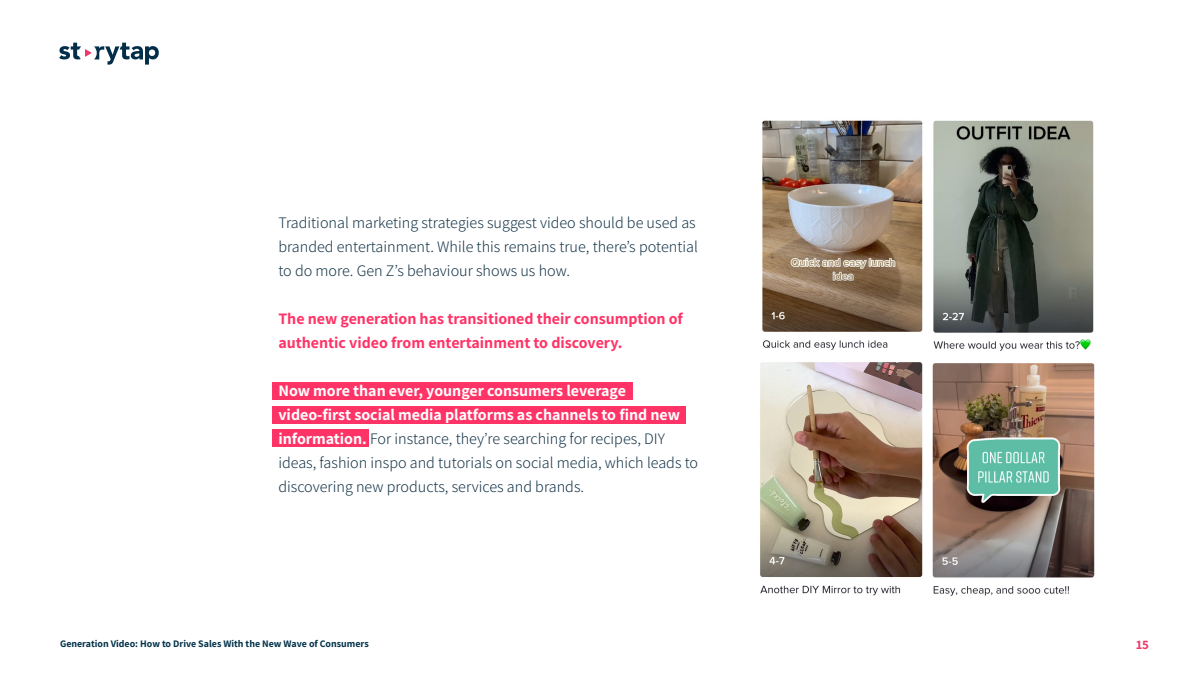
<style>
.page{position:relative;width:1200px;height:700px;background:#fff}
.page>*{position:absolute;margin:0;border:0;box-sizing:border-box;transform-origin:0 0}
.t1{font:300 16px/24px "Assistant";color:#133347}
.t2{font:700 16px/24px "Assistant";color:#f36}
.t3{font:700 13px "Assistant";color:#ee3968}
.t4{font:700 10px "Assistant";color:#003149}
.s1{font-weight:700;color:#fff}
</style>
<div class="page">
<svg style="left:59px;top:43px;width:100px;height:22px"></svg>
<div style="left:272px;top:382px;width:361px;height:18px;background:#f36"></div>
<div style="left:272px;top:406px;width:414px;height:18px;background:#f36"></div>
<div style="left:272px;top:429px;width:97px;height:18px;background:#f36"></div>
<img style="left:932px;top:363px;width:163px;height:233px">
<img style="left:760px;top:362px;width:163px;height:234px">
<img style="left:762px;top:120px;width:161px;height:230px">
<img style="left:933px;top:120px;width:161px;height:231px">
<p class="t1" style="left:278px;top:210px;width:421px">Traditional marketing strategies suggest video should be used as branded entertainment. While this remains true, there’s potential to do more. Gen Z’s behaviour shows us how.</p>
<p class="t2" style="left:278px;top:306px;width:406px">The new generation has transitioned their consumption of authentic video from entertainment to discovery.</p>
<p class="t1" style="left:278px;top:378px;width:421px"><span class="s1">Now more than ever, younger consumers leverage video-first social media platforms as channels to find new information.</span> For instance, they’re searching for recipes, DIY ideas, fashion inspo and tutorials on social media, which leads to discovering new products, services and brands.</p>
<p class="t4" style="left:60px;top:637px;width:310px">Generation Video: How to Drive Sales With the New Wave of Consumers</p>
<p class="t3" style="left:1136px;top:636px;width:15px">15</p>
</div>
